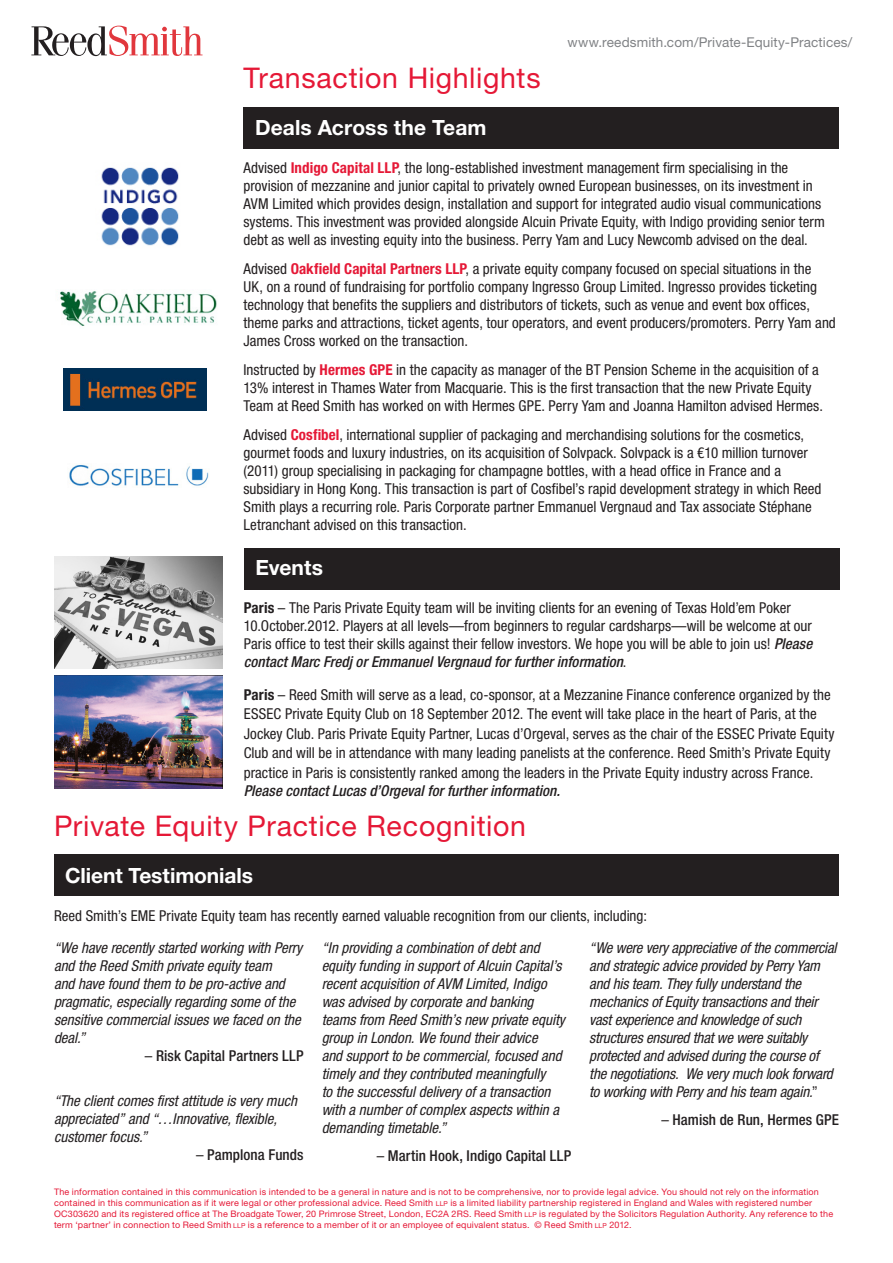
<style>
.page{position:relative;width:893px;height:1263px;background:#fff}
.page>*{position:absolute;margin:0;border:0;box-sizing:border-box;transform-origin:0 0}
.t1{font:28.5px "Helvetica Neue LT Std";letter-spacing:.025em;color:#e51836}
.body{font:700 21px "Helvetica Neue LT Std";letter-spacing:-.005em;color:#fff}
.body-2{font:condensed 15px/18px "Helvetica Neue LT Std";color:#231f20}
.body-3{font:italic condensed 15px/18px "Helvetica Neue LT Std";letter-spacing:-.005em;color:#231f20}
.body-4{font:500 condensed 15px "Helvetica Neue LT Std";letter-spacing:.005em;color:#231f20}
.body-5{font:italic 500 condensed 15px "Helvetica Neue LT Std";letter-spacing:.005em;color:#231f20}
.sidebar_copy{font:13.5px "Helvetica Neue LT Std";letter-spacing:.01em;color:#808285}
.sidebar_copy-2{font:9px/10.8px "Helvetica Neue LT Std";letter-spacing:.02em;color:#e51836}
.s1{font-weight:700;color:#e51836}
.s2{font-weight:700}
.s3{font-weight:500;font-style:italic}
.s4{font-weight:400}
.s5{font-style:normal}
.s6{font-size:6.75px}
</style>
<div class="page">
<div style="left:244px;top:548px;width:595px;height:42px;background:#231f20"></div>
<div style="left:243px;top:107px;width:596px;height:42px;background:#231f20"></div>
<div style="left:54px;top:854px;width:785px;height:41px;background:#231f20"></div>
<svg style="left:31px;top:26px;width:171px;height:30px"></svg>
<img style="left:101px;top:167px;width:78px;height:79px">
<img style="left:60px;top:291px;width:157px;height:35px">
<img style="left:64px;top:368px;width:142px;height:43px">
<img style="left:54px;top:556px;width:168px;height:113px">
<img style="left:69px;top:465px;width:140px;height:21px">
<img style="left:54px;top:676px;width:168px;height:112px">
<p class="sidebar_copy" style="left:567px;top:34px;width:286px">www.reedsmith.com/Private-Equity-Practices/</p>
<p class="t1" style="left:243px;top:61px;width:299px">Transaction Highlights</p>
<p class="body" style="left:255px;top:115px;width:233px">Deals Across the Team</p>
<p class="body-2" style="left:243px;top:159px;width:583px">Advised <span class="s1">Indigo Capital LLP</span>, the long-established investment management firm specialising in the provision of mezzanine and junior capital to privately owned European businesses, on its investment in AVM Limited which provides design, installation and support for integrated audio visual communications systems. This investment was provided alongside Alcuin Private Equity, with Indigo providing senior term debt as well as investing equity into the business. Perry Yam and Lucy Newcomb advised on the deal.</p>
<p class="body-2" style="left:243px;top:260px;width:594px">Advised <span class="s1">Oakfield Capital Partners LLP</span>, a private equity company focused on special situations in the<br>UK, on a round of fundraising for portfolio company Ingresso Group Limited. Ingresso provides ticketing technology that benefits the suppliers and distributors of tickets, such as venue and event box offices, theme parks and attractions, ticket agents, tour operators, and event producers/promoters. Perry Yam and James Cross worked on the transaction.</p>
<p class="body-2" style="left:243px;top:361px;width:581px">Instructed by <span class="s1">Hermes GPE</span> in the capacity as manager of the BT Pension Scheme in the acquisition of a<br>13% interest in Thames Water from Macquarie. This is the first transaction that the new Private Equity<br>Team at Reed Smith has worked on with Hermes GPE. Perry Yam and Joanna Hamilton advised Hermes.</p>
<p class="body-2" style="left:243px;top:425px;width:580px">Advised <span class="s1">Cosfibel</span>, international supplier of packaging and merchandising solutions for the cosmetics, gourmet foods and luxury industries, on its acquisition of Solvpack. Solvpack is a €10 million turnover (2011) group specialising in packaging for champagne bottles, with a head office in France and a subsidiary in Hong Kong. This transaction is part of Cosfibel’s rapid development strategy in which Reed Smith plays a recurring role. Paris Corporate partner Emmanuel Vergnaud and Tax associate Stéphane Letranchant advised on this transaction.</p>
<p class="body" style="left:255px;top:554px;width:69px">Events</p>
<p class="body-2" style="left:244px;top:598px;width:570px"><span class="s2">Paris</span> – The Paris Private Equity team will be inviting clients for an evening of Texas Hold’em Poker 10.October.2012. Players at all levels—from beginners to regular cardsharps—will be welcome at our Paris office to test their skills against their fellow investors. We hope you will be able to join us! <span class="s3">Please contact Marc Fredj or Emmanuel Vergnaud for further information</span>.</p>
<p class="body-2" style="left:244px;top:685px;width:592px;line-height:19.5px"><span class="s2">Paris</span> – Reed Smith will serve as a lead, co-sponsor, at a Mezzanine Finance conference organized by the ESSEC Private Equity Club on 18 September 2012. The event will take place in the heart of Paris, at the Jockey Club. Paris Private Equity Partner, Lucas d’Orgeval, serves as the chair of the ESSEC Private Equity Club and will be in attendance with many leading panelists at the conference. Reed Smith’s Private Equity practice in Paris is consistently ranked among the leaders in the Private Equity industry across France.</p>
<p class="body-5" style="left:244px;top:782px;width:318px">Please contact Lucas d’Orgeval for further information.</p>
<p class="t1" style="left:54px;top:809px;width:474px">Private Equity Practice Recognition</p>
<p class="body" style="left:65px;top:862px;width:189px">Client Testimonials</p>
<p class="body-2" style="left:54px;top:907px;width:594px">Reed Smith’s EME Private Equity team has recently earned valuable recognition from our clients, including:</p>
<p class="body-3" style="left:54px;top:939px;width:250px">“We have recently started working with Perry and the Reed Smith private equity team<br>and have found them to be pro-active and pragmatic, especially regarding some of the sensitive commercial issues we faced on the deal.”</p>
<p class="body-4" style="left:145px;top:1046px;width:160px"><span class="s4">–</span> Risk Capital Partners LLP</p>
<p class="body-3" style="left:54px;top:1092px;width:245px">“The client comes first attitude is very much appreciated” and “…Innovative, flexible, customer focus.”</p>
<p class="body-4" style="left:196px;top:1145px;width:109px"><span class="s4">–</span> Pamplona Funds</p>
<p class="body-3" style="left:322px;top:939px;width:245px">“In providing a combination of debt and equity funding in support of Alcuin Capital’s recent acquisition of AVM Limited, Indigo was advised by corporate and banking teams from Reed Smith’s new private equity group in London. We found their advice<br>and support to be commercial, focused and timely and they contributed meaningfully<br>to the successful delivery of a transaction with a number of complex aspects within a demanding timetable.”</p>
<p class="body-4" style="left:377px;top:1147px;width:196px"><span class="s4">–</span> Martin Hook, Indigo Capital LLP</p>
<p class="body-3" style="left:589px;top:939px;width:249px">“We were very appreciative of the commercial and strategic advice provided by Perry Yam and his team. They fully understand the mechanics of Equity transactions and their vast experience and knowledge of such structures ensured that we were suitably protected and advised during the course of the negotiations. We very much look forward to working with Perry and his team again.<span class="s5">”</span></p>
<p class="body-4" style="left:661px;top:1111px;width:179px"><span class="s4">–</span> Hamish de Run, Hermes GPE</p>
<p class="sidebar_copy-2" style="left:54px;top:1187px;width:781px">The information contained in this communication is intended to be a general in nature and is not to be comprehensive, nor to provide legal advice. You should not rely on the information contained in this communication as if it were legal or other professional advice. Reed Smith <span class="s6">LLP</span> is a limited liability partnership registered in England and Wales with registered number OC303620 and its registered office at The Broadgate Tower, 20 Primrose Street, London, EC2A 2RS. Reed Smith <span class="s6">LLP</span> is regulated by the Solicitors Regulation Authority. Any reference to the term ‘partner’ in connection to Reed Smith <span class="s6">LLP</span> is a reference to a member of it or an employee of equivalent status. © Reed Smith <span class="s6">LLP</span> 2012.</p>
</div>
